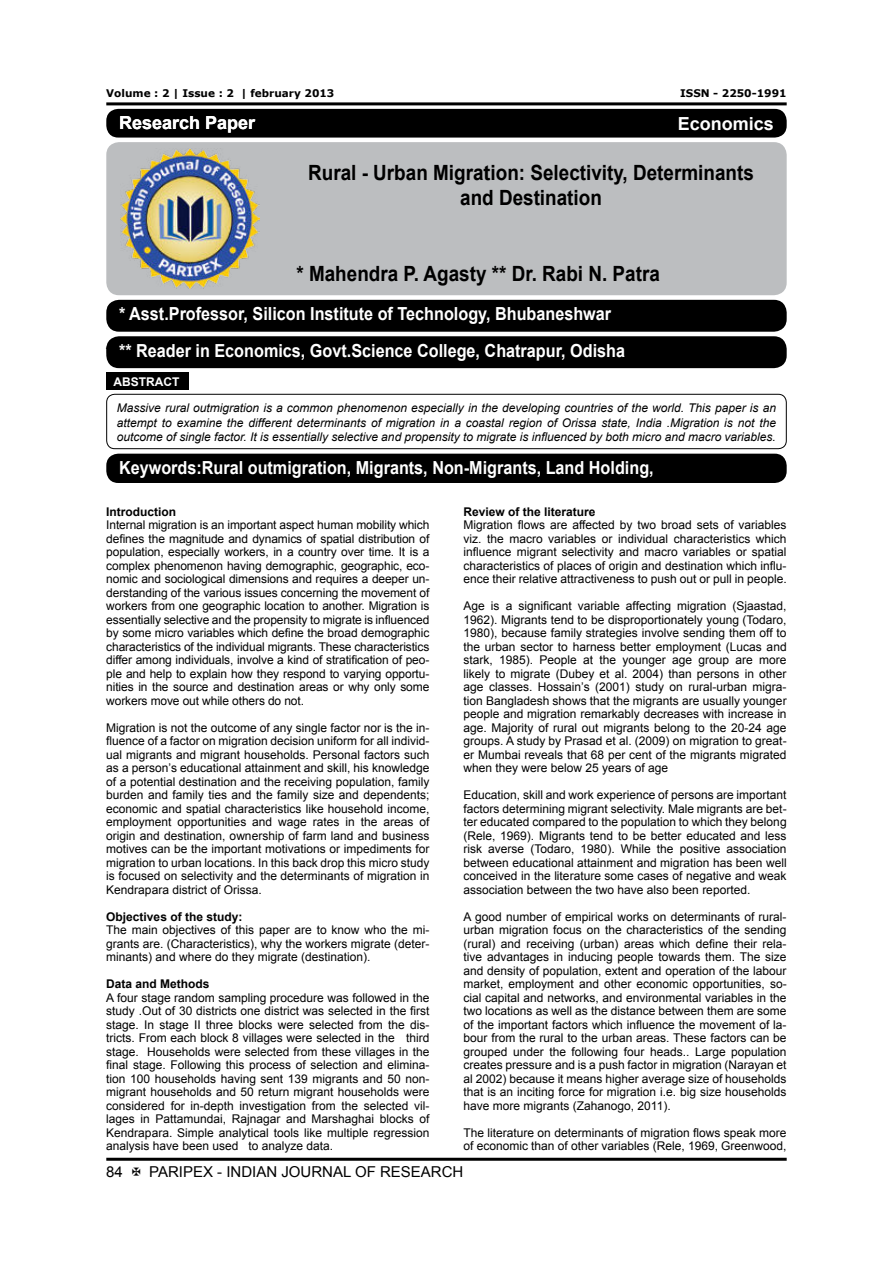
<style>
.page{position:relative;width:893px;height:1263px;background:#fff}
.page>*{position:absolute;margin:0;border:0;box-sizing:border-box;transform-origin:0 0}
.t1{font:700 21px/25.2px "Arial";color:#000;text-align:center;scale:.9 1}
.t2{font:700 18px/36.5px "Arial";color:#fff;scale:.9 1}
.t3{font:700 18px "Arial";color:#fff}
.t4{font:15px "Arial";color:#000}
.t5{font:12px/13.5px "Arial";color:#000;text-align:justify}
.t6{font:italic 12px/14.4px "Arial";color:#000;text-align:justify}
.t7{font:700 12px "Arial";color:#000}
.t8{font:700 12px "Arial";color:#fff}
.t9{font:700 10.5px "Verdana";color:#000}
</style>
<div class="page">
<hr style="left:106px;top:102px;width:681px;height:3px;background:#000">
<hr style="left:106px;top:1158px;width:681px;height:3px;background:#000">
<div style="left:106px;top:142px;width:681px;height:153px;background:#bcbec0;border-radius:13px"></div>
<div style="left:106px;top:109px;width:681px;height:29px;background:#000;border-radius:12px"></div>
<img style="left:120px;top:149px;width:140px;height:140px">
<div style="left:106px;top:300px;width:681px;height:32px;background:#000;border-radius:13px"></div>
<div style="left:106px;top:336px;width:681px;height:32px;background:#000;border-radius:13px"></div>
<div style="left:106px;top:394px;width:681px;height:55px;border:1px solid #000;border-radius:8px"></div>
<div style="left:106px;top:373px;width:82px;height:17px;background:#000"></div>
<div style="left:106px;top:454px;width:681px;height:29px;background:#000;border-radius:12px"></div>
<p class="t9" style="left:106px;top:89px;width:230px">Volume : 2 | Issue : 2 | february 2013</p>
<p class="t9" style="left:680px;top:89px;width:108px">ISSN - 2250-1991</p>
<h2 class="t3" style="left:119px;top:116px;width:138px">Research Paper</h2>
<h2 class="t3" style="left:678px;top:117px;width:98px">Economics</h2>
<h1 class="t1" style="left:308px;top:162px;width:497px">Rural - Urban Migration: Selectivity, Determinants and Destination</h1>
<h1 class="t1" style="left:296px;top:262px;width:405px">* Mahendra P. Agasty ** Dr. Rabi N. Patra</h1>
<h2 class="t2" style="left:106px;top:297px;width:578px"><sup>t</sup> * Asst.Professor, Silicon Institute of Technology, Bhubaneshwar<br><sup>t</sup> ** Reader in Economics, Govt.Science College, Chatrapur, Odisha</h2>
<p class="t8" style="left:113px;top:377px;width:67px">ABSTRACT</p>
<p class="t6" style="left:117px;top:402px;width:661px">Massive rural outmigration is a common phenomenon especially in the developing countries of the world. This paper is an attempt to examine the different determinants of migration in a coastal region of Orissa state, India .Migration is not the outcome of single factor. It is essentially selective and propensity to migrate is influenced by both micro and macro variables.</p>
<h2 class="t2" style="left:119px;top:451px;width:596px">Keywords:Rural outmigration, Migrants, Non-Migrants, Land Holding,</h2>
<p class="t7" style="left:106px;top:507px;width:71px">Introduction</p>
<p class="t5" style="left:106px;top:519px;width:325px">Internal migration is an important aspect human mobility which defines the magnitude and dynamics of spatial distribution of population, especially workers, in a country over time. It is a complex phenomenon having demographic, geographic, eco&shy;nomic and sociological dimensions and requires a deeper un&shy;derstanding of the various issues concerning the movement of workers from one geographic location to another. Migration is essentially selective and the propensity to migrate is influenced by some micro variables which define the broad demographic characteristics of the individual migrants. These characteristics differ among individuals, involve a kind of stratification of peo&shy;ple and help to explain how they respond to varying opportu&shy;nities in the source and destination areas or why only some workers move out while others do not.</p>
<p class="t5" style="left:106px;top:721px;width:325px">Migration is not the outcome of any single factor nor is the in&shy;fluence of a factor on migration decision uniform for all individ&shy;ual migrants and migrant households. Personal factors such as a person’s educational attainment and skill, his knowledge of a potential destination and the receiving population, family burden and family ties and the family size and dependents; economic and spatial characteristics like household income, employment opportunities and wage rates in the areas of origin and destination, ownership of farm land and business motives can be the important motivations or impediments for migration to urban locations. In this back drop this micro study is focused on selectivity and the determinants of migration in Kendrapara district of Orissa.</p>
<p class="t7" style="left:106px;top:912px;width:138px">Objectives of the study:</p>
<p class="t5" style="left:106px;top:923px;width:325px">The main objectives of this paper are to know who the mi&shy;grants are. (Characteristics), why the workers migrate (deter&shy;minants) and where do they migrate (destination).</p>
<p class="t7" style="left:106px;top:979px;width:105px">Data and Methods</p>
<p class="t5" style="left:106px;top:991px;width:325px">A four stage random sampling procedure was followed in the study .Out of 30 districts one district was selected in the first stage. In stage II three blocks were selected from the dis&shy;tricts. From each block 8 villages were selected in the third stage. Households were selected from these villages in the final stage. Following this process of selection and elimina&shy;tion 100 households having sent 139 migrants and 50 non&shy;migrant households and 50 return migrant households were considered for in-depth investigation from the selected vil&shy;lages in Pattamundai, Rajnagar and Marshaghai blocks of Kendrapara. Simple analytical tools like multiple regression analysis have been used to analyze data.</p>
<p class="t7" style="left:463px;top:507px;width:134px">Review of the literature</p>
<p class="t5" style="left:463px;top:518px;width:325px">Migration flows are affected by two broad sets of variables viz. the macro variables or individual characteristics which influence migrant selectivity and macro variables or spatial characteristics of places of origin and destination which influ&shy;ence their relative attractiveness to push out or pull in people.</p>
<p class="t5" style="left:463px;top:599px;width:325px">Age is a significant variable affecting migration (Sjaastad, 1962). Migrants tend to be disproportionately young (Todaro, 1980), because family strategies involve sending them off to the urban sector to harness better employment (Lucas and stark, 1985). People at the younger age group are more likely to migrate (Dubey et al. 2004) than persons in other age classes. Hossain’s (2001) study on rural-urban migra&shy;tion Bangladesh shows that the migrants are usually younger people and migration remarkably decreases with increase in age. Majority of rural out migrants belong to the 20-24 age groups. A study by Prasad et al. (2009) on migration to great&shy;er Mumbai reveals that 68 per cent of the migrants migrated when they were below 25 years of age</p>
<p class="t5" style="left:463px;top:788px;width:325px">Education, skill and work experience of persons are important factors determining migrant selectivity. Male migrants are bet&shy;ter educated compared to the population to which they belong (Rele, 1969). Migrants tend to be better educated and less risk averse (Todaro, 1980). While the positive association between educational attainment and migration has been well conceived in the literature some cases of negative and weak association between the two have also been reported.</p>
<p class="t5" style="left:463px;top:910px;width:325px">A good number of empirical works on determinants of rural&shy;urban migration focus on the characteristics of the sending (rural) and receiving (urban) areas which define their rela&shy;tive advantages in inducing people towards them. The size and density of population, extent and operation of the labour market, employment and other economic opportunities, so&shy;cial capital and networks, and environmental variables in the two locations as well as the distance between them are some of the important factors which influence the movement of la&shy;bour from the rural to the urban areas. These factors can be grouped under the following four heads.. Large population creates pressure and is a push factor in migration (Narayan et al 2002) because it means higher average size of households that is an inciting force for migration i.e. big size households have more migrants (Zahanogo, 2011).</p>
<p class="t5" style="left:463px;top:1126px;width:325px">The literature on determinants of migration flows speak more of economic than of other variables (Rele, 1969, Greenwood,</p>
<p class="t4" style="left:106px;top:1166px;width:18px">84</p>
<p class="t4" style="left:149px;top:1166px;width:316px">PARIPEX - INDIAN JOURNAL OF RESEARCH</p>
</div>
